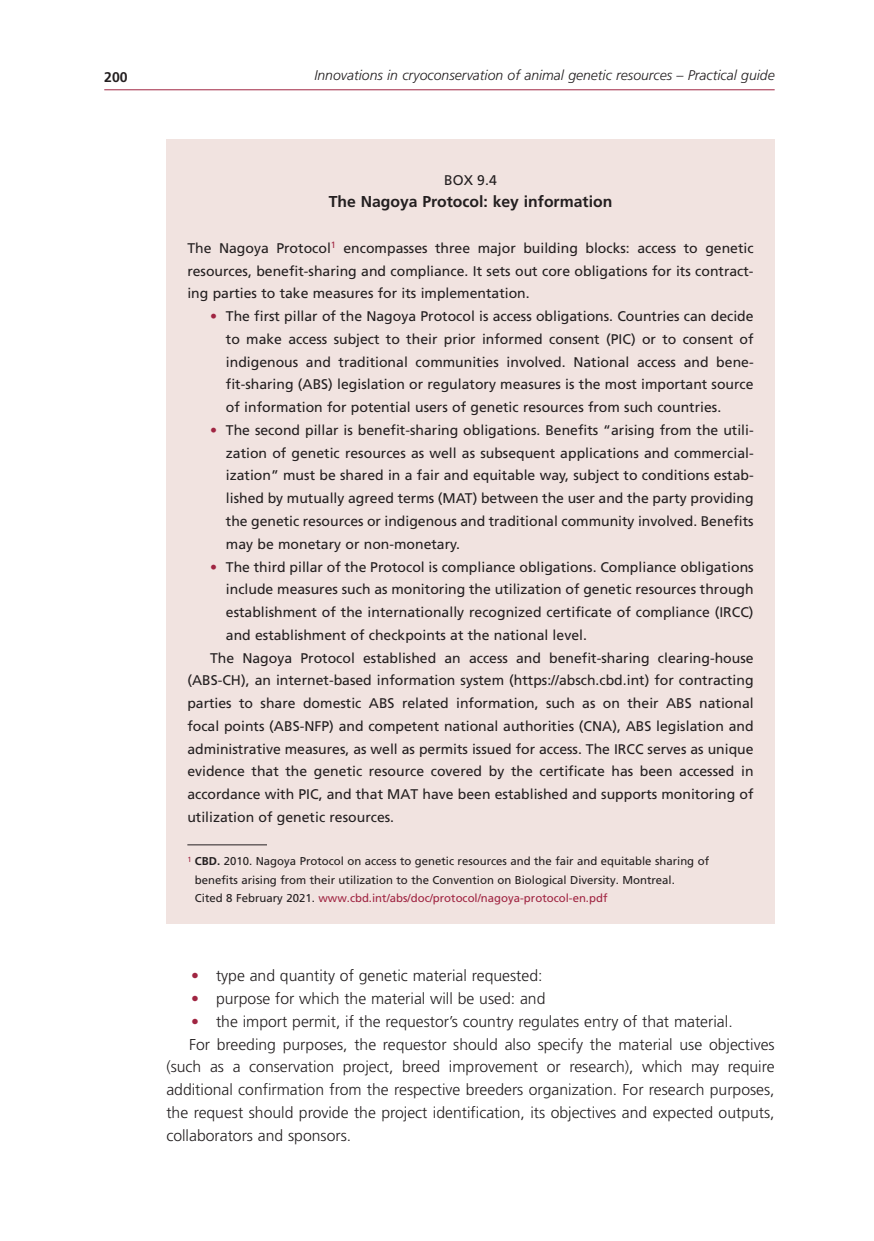
<style>
.page{position:relative;width:874px;height:1241px;background:#fff}
.page>*{position:absolute;margin:0;border:0;box-sizing:border-box;transform-origin:0 0}
.t1{font:300 15.75px "Frutiger LT Std";color:#231f20}
.t2{font:700 15.75px "Frutiger LT Std";color:#231f20}
.t3{font:14px/22.8px "Frutiger LT Std";color:#231f20;text-align:justify}
.t4{font:italic 300 14px "Frutiger LT Std";color:#231f20}
.t5{font:700 14px "Frutiger LT Std";color:#231f20}
.t6{font:11.38px/18.4px "Frutiger LT Std";color:#231f20}
.s1{color:#a02542}
.s2{font-weight:700}
</style>
<div class="page">
<hr style="left:104px;top:89px;width:670px;height:1px;background:#a02542">
<div style="left:166px;top:139px;width:608px;height:784px;background:#f1e3e0"></div>
<hr style="left:187px;top:844px;width:80px;height:1px;background:#231f20">
<p class="t5" style="left:104px;top:69px;width:25px">200</p>
<p class="t4" style="left:314px;top:67px;width:461px">Innovations in cryoconservation of animal genetic resources – Practical guide</p>
<p class="t3" style="left:444px;top:168px;width:54px">BOX 9.4</p>
<p class="t2" style="left:328px;top:192px;width:285px">The Nagoya Protocol: key information</p>
<p class="t3" style="left:187px;top:236px;width:567px">The Nagoya Protocol<sup>1</sup> encompasses three major building blocks: access to genetic resources, benefit-sharing and compliance. It sets out core obligations for its contract&shy;ing parties to take measures for its implementation.</p>
<p class="t3" style="left:226px;top:305px;width:529px;text-indent:-16px"><span class="s1">•</span> The first pillar of the Nagoya Protocol is access obligations. Countries can decide to make access subject to their prior informed consent (PIC) or to consent of indigenous and traditional communities involved. National access and bene&shy;fit-sharing (ABS) legislation or regulatory measures is the most important source of information for potential users of genetic resources from such countries.</p>
<p class="t3" style="left:226px;top:418px;width:529px;text-indent:-16px"><span class="s1">•</span> The second pillar is benefit-sharing obligations. Benefits “arising from the utili&shy;zation of genetic resources as well as subsequent applications and commercial&shy;ization” must be shared in a fair and equitable way, subject to conditions estab&shy;lished by mutually agreed terms (MAT) between the user and the party providing the genetic resources or indigenous and traditional community involved. Benefits may be monetary or non-monetary.</p>
<p class="t3" style="left:210px;top:555px;width:544px"><span class="s1">•</span> The third pillar of the Protocol is compliance obligations. Compliance obligations</p>
<p class="t3" style="left:226px;top:578px;width:529px">include measures such as monitoring the utilization of genetic resources through</p>
<p class="t3" style="left:226px;top:600px;width:529px">establishment of the internationally recognized certificate of compliance (IRCC)</p>
<p class="t3" style="left:226px;top:623px;width:362px">and establishment of checkpoints at the national level.</p>
<p class="t3" style="left:210px;top:646px;width:544px">The Nagoya Protocol established an access and benefit-sharing clearing-house</p>
<p class="t3" style="left:187px;top:669px;width:567px">(ABS-CH), an internet-based information system (https://absch.cbd.int) for contracting</p>
<p class="t3" style="left:187px;top:691px;width:567px">parties to share domestic ABS related information, such as on their ABS national</p>
<p class="t3" style="left:187px;top:714px;width:567px">focal points (ABS-NFP) and competent national authorities (CNA), ABS legislation and</p>
<p class="t3" style="left:187px;top:737px;width:567px">administrative measures, as well as permits issued for access. The IRCC serves as unique</p>
<p class="t3" style="left:187px;top:760px;width:567px">evidence that the genetic resource covered by the certificate has been accessed in</p>
<p class="t3" style="left:187px;top:782px;width:567px">accordance with PIC, and that MAT have been established and supports monitoring of</p>
<p class="t3" style="left:187px;top:805px;width:208px">utilization of genetic resources.</p>
<p class="t6" style="left:195px;top:851px;width:515px;text-indent:-8px"><sup>1</sup> <span class="s2">CBD.</span> 2010. Nagoya Protocol on access to genetic resources and the fair and equitable sharing of benefits arising from their utilization to the Convention on Biological Diversity. Montreal.<br>Cited 8 February 2021. <span class="s1">www.cbd.int/abs/doc/protocol/nagoya-protocol-en.pdf</span></p>
<p class="t1" style="left:191px;top:966px;width:352px"><span class="s1">•</span> type and quantity of genetic material requested:</p>
<p class="t1" style="left:191px;top:989px;width:355px"><span class="s1">•</span> purpose for which the material will be used: and</p>
<p class="t1" style="left:191px;top:1012px;width:542px"><span class="s1">•</span> the import permit, if the requestor’s country regulates entry of that material.</p>
<p class="t1" style="left:189px;top:1035px;width:586px">For breeding purposes, the requestor should also specify the material use objectives</p>
<p class="t1" style="left:166px;top:1057px;width:609px">(such as a conservation project, breed improvement or research), which may require</p>
<p class="t1" style="left:166px;top:1080px;width:609px">additional confirmation from the respective breeders organization. For research purposes,</p>
<p class="t1" style="left:166px;top:1103px;width:609px">the request should provide the project identification, its objectives and expected outputs,</p>
<p class="t1" style="left:166px;top:1125px;width:186px">collaborators and sponsors.</p>
</div>
